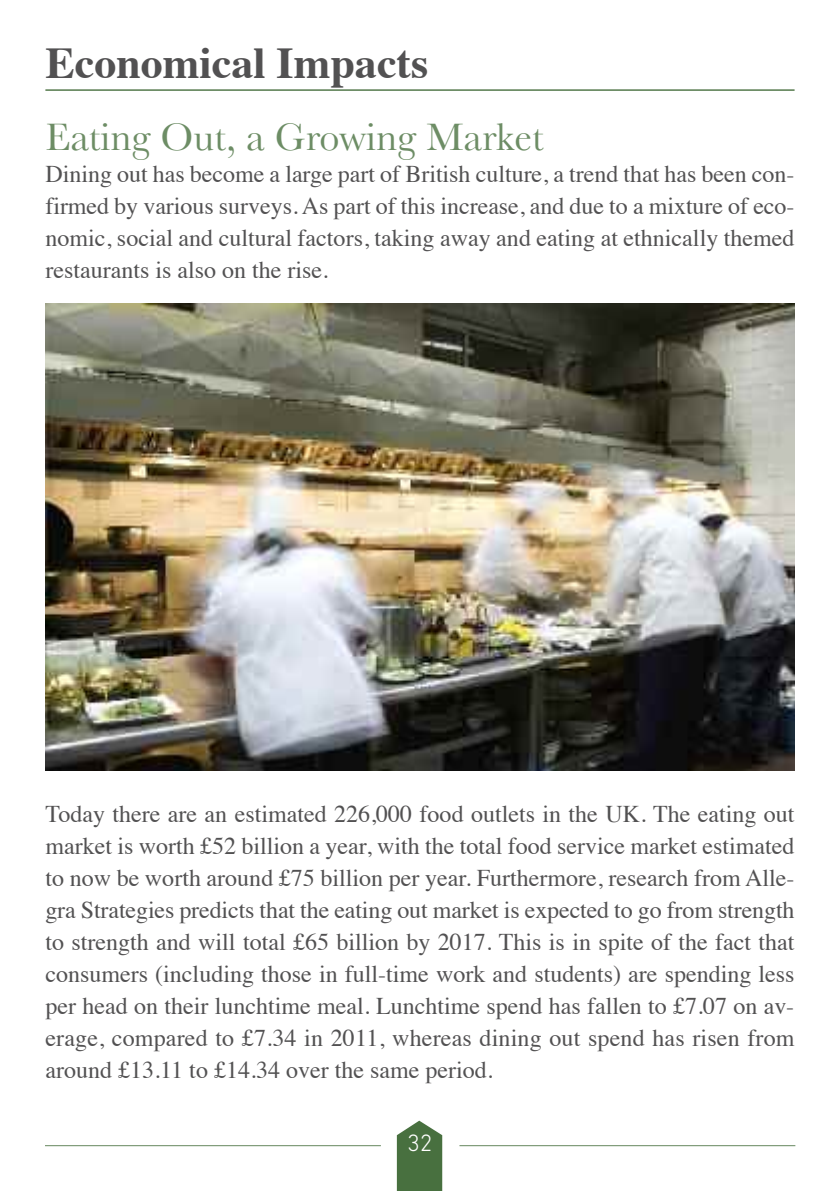
<style>
.page{position:relative;width:840px;height:1191px;background:#fff}
.page>*{position:absolute;margin:0;border:0;box-sizing:border-box;transform-origin:0 0}
.t1{font:700 44px "Times";color:#525152}
.t2{font:40px "Baskerville";color:#6d8d65}
.t3{font:24px/32px "Times";color:#525152;text-align:justify}
.t4{font:300 24px "DIN Next LT Pro";color:#fff}
</style>
<div class="page">
<svg style="left:396px;top:1120px;width:46px;height:71px;background:#5f8257"></svg>
<hr style="left:459px;top:1145px;width:335px;height:1px;background:#7f9b79">
<hr style="left:45px;top:1145px;width:335px;height:1px;background:#7f9b79">
<hr style="left:45px;top:89px;width:749px;height:2px;background:#48703f">
<img style="left:45px;top:304px;width:749px;height:466px">
<h1 class="t1" style="left:45px;top:45px;width:384px">Economical Impacts</h1>
<h2 class="t2" style="left:45px;top:114px;width:499px">Eating Out, a Growing Market</h2>
<p class="t3" style="left:45px;top:160px;width:750px">Dining out has become a large part of British culture, a trend that has been con&shy;firmed by various surveys. As part of this increase, and due to a mixture of eco&shy;nomic, social and cultural factors, taking away and eating at ethnically themed restaurants is also on the rise.</p>
<p class="t3" style="left:45px;top:800px;width:750px">Today there are an estimated 226,000 food outlets in the UK. The eating out market is worth £52 billion a year, with the total food service market estimated to now be worth around £75 billion per year. Furthermore, research from Alle&shy;gra Strategies predicts that the eating out market is expected to go from strength to strength and will total £65 billion by 2017. This is in spite of the fact that consumers (including those in full-time work and students) are spending less per head on their lunchtime meal. Lunchtime spend has fallen to £7.07 on av&shy;erage, compared to £7.34 in 2011, whereas dining out spend has risen from around £13.11 to £14.34 over the same period.</p>
<p class="t4" style="left:407px;top:1135px;width:27px">32</p>
</div>
